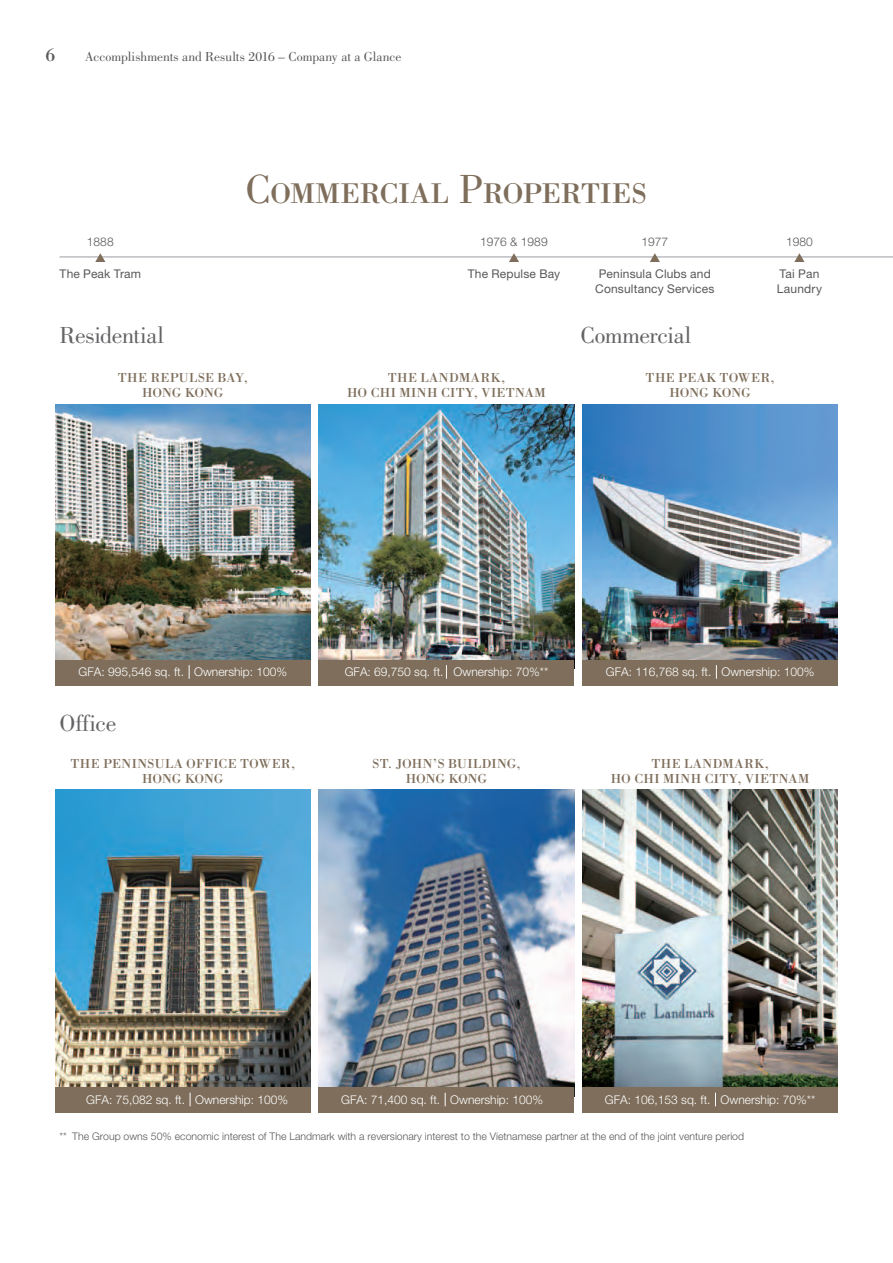
<style>
.page{position:relative;width:893px;height:1263px;background:#fff}
.page>*{position:absolute;margin:0;border:0;box-sizing:border-box;transform-origin:0 0}
.t1{font:29.4px "Bodoni";letter-spacing:-.015em;color:#7e6e5b}
.t2{font:24px "Bodoni";letter-spacing:-.015em;color:#636366}
.t3{font:19.5px "Bodoni";color:#57585a}
.t4{font:13.5px/15px "Bodoni";letter-spacing:.025em;color:#7e6e5b;text-align:center}
.t5{font:13.5px/15px "Bodoni";color:#7e6e5b;text-align:center}
.t6{font:13.5px "Bodoni";color:#57585a}
.t7{font:13.5px/15px "Bodoni";letter-spacing:.005em;color:#7e6e5b;text-align:center}
.t8{font:300 12px "Helvetica Neue";color:#fff}
.t9{font:12px/15px "Helvetica Neue";letter-spacing:.015em;color:#57585a}
.t10{font:300 12px "Helvetica Neue";color:#57585a}
.t11{font:300 10.5px "Helvetica Neue";color:#57585a}
.s1{font-size:42px}
</style>
<div class="page">
<img style="left:55px;top:405px;width:255px;height:255px">
<img style="left:319px;top:405px;width:255px;height:255px">
<img style="left:583px;top:405px;width:255px;height:255px">
<img style="left:55px;top:790px;width:255px;height:297px">
<img style="left:319px;top:790px;width:255px;height:297px">
<img style="left:583px;top:790px;width:255px;height:297px">
<div style="left:55px;top:660px;width:255px;height:25px;background:#7e6e5b"></div>
<div style="left:319px;top:660px;width:255px;height:25px;background:#7e6e5b"></div>
<div style="left:583px;top:660px;width:255px;height:25px;background:#7e6e5b"></div>
<hr style="left:60px;top:256px;width:833px;height:2px;background:#bcbdc0">
<svg style="left:95px;top:253px;width:10px;height:9px"></svg>
<svg style="left:509px;top:253px;width:10px;height:9px"></svg>
<svg style="left:794px;top:253px;width:10px;height:9px"></svg>
<svg style="left:650px;top:253px;width:10px;height:9px"></svg>
<svg style="left:189px;top:665px;width:1px;height:14px"></svg>
<svg style="left:446px;top:665px;width:1px;height:14px"></svg>
<svg style="left:716px;top:665px;width:1px;height:14px"></svg>
<div style="left:55px;top:1087px;width:255px;height:26px;background:#7e6e5b"></div>
<svg style="left:190px;top:1093px;width:1px;height:13px"></svg>
<div style="left:319px;top:1087px;width:255px;height:26px;background:#7e6e5b"></div>
<svg style="left:445px;top:1093px;width:1px;height:13px"></svg>
<div style="left:583px;top:1087px;width:255px;height:26px;background:#7e6e5b"></div>
<svg style="left:715px;top:1093px;width:1px;height:13px"></svg>
<p class="t3" style="left:46px;top:43px;width:11px">6</p>
<p class="t6" style="left:85px;top:49px;width:318px">Accomplishments and Results 2016 – Company at a Glance</p>
<p class="t1" style="left:245px;top:175px;width:404px"><span class="s1">C</span>OMMERCIAL <span class="s1">P</span>ROPERTIES</p>
<p class="t10" style="left:87px;top:235px;width:28px">1888</p>
<p class="t10" style="left:480px;top:235px;width:69px">1976 &amp; 1989</p>
<p class="t10" style="left:786px;top:235px;width:28px">1980</p>
<p class="t9" style="left:60px;top:267px;width:83px">The Peak Tram</p>
<p class="t9" style="left:468px;top:267px;width:94px">The Repulse Bay</p>
<p class="t9" style="left:777px;top:267px;width:47px">Tai Pan<br>Laundry</p>
<p class="t10" style="left:641px;top:235px;width:28px">1977</p>
<p class="t9" style="left:595px;top:267px;width:121px;text-align:center">Peninsula Clubs and<br>Consultancy Services</p>
<p class="t2" style="left:60px;top:322px;width:106px">Residential</p>
<p class="t2" style="left:580px;top:322px;width:112px">Commercial</p>
<p class="t5" style="left:118px;top:370px;width:132px">THE REPULSE BAY,<br>HONG KONG</p>
<p class="t4" style="left:347px;top:370px;width:200px">THE LANDMARK,<br>HO CHI MINH CITY, VIETNAM</p>
<p class="t7" style="left:646px;top:370px;width:130px">THE PEAK TOWER,<br>HONG KONG</p>
<p class="t8" style="left:79px;top:665px;width:210px">GFA: 995,546 sq. ft. Ownership: 100%</p>
<p class="t8" style="left:345px;top:665px;width:205px">GFA: 69,750 sq. ft. Ownership: 70%**</p>
<p class="t8" style="left:606px;top:665px;width:210px">GFA: 116,768 sq. ft. Ownership: 100%</p>
<p class="t2" style="left:60px;top:710px;width:58px">Office</p>
<p class="t4" style="left:71px;top:756px;width:226px">THE PENINSULA OFFICE TOWER,<br>HONG KONG</p>
<p class="t5" style="left:372px;top:756px;width:150px">ST. JOHN’S BUILDING,<br>HONG KONG</p>
<p class="t4" style="left:611px;top:756px;width:200px">THE LANDMARK,<br>HO CHI MINH CITY, VIETNAM</p>
<p class="t8" style="left:86px;top:1092px;width:203px">GFA: 75,082 sq. ft. Ownership: 100%</p>
<p class="t8" style="left:341px;top:1092px;width:203px">GFA: 71,400 sq. ft. Ownership: 100%</p>
<p class="t8" style="left:605px;top:1092px;width:212px">GFA: 106,153 sq. ft. Ownership: 70%**</p>
<p class="t11" style="left:60px;top:1129px;width:686px">** The Group owns 50% economic interest of The Landmark with a reversionary interest to the Vietnamese partner at the end of the joint venture period</p>
</div>
